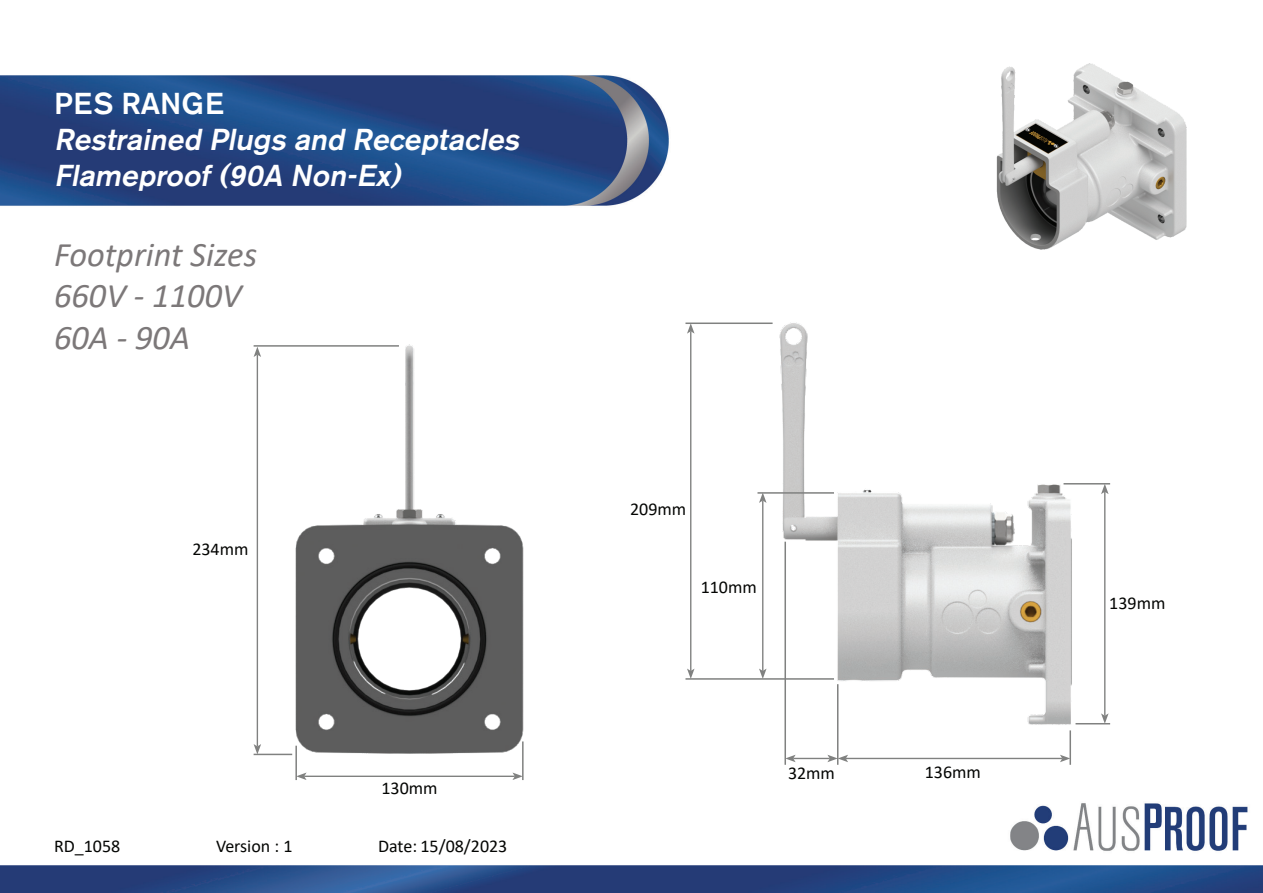
<style>
.page{position:relative;width:1263px;height:893px;background:#fff}
.page>*{position:absolute;margin:0;border:0;box-sizing:border-box;transform-origin:0 0}
.t1{font:italic 34.5px/41.4px "Calibri";color:#7c7879}
.t2{font:italic 500 30px/36px "Akzidenz Grotesk BE";color:#fff}
.t3{font:500 30px "Akzidenz Grotesk BE";letter-spacing:.01em;color:#fff}
.t4{font:18px "Calibri";color:#040503}
</style>
<div class="page">
<img style="left:0;top:75px;width:1263px;height:818px">
<img style="left:968px;top:63px;width:241px;height:197px">
<hr style="left:254px;top:345px;width:145px;height:2px;background:#808180">
<hr style="left:257px;top:355px;width:1px;height:391px;background:#808180">
<svg style="left:254px;top:744px;width:7px;height:10px"></svg>
<svg style="left:254px;top:347px;width:7px;height:10px"></svg>
<img style="left:292px;top:340px;width:234px;height:414px">
<hr style="left:254px;top:754px;width:38px;height:1px;background:#808180">
<img style="left:772px;top:314px;width:303px;height:418px">
<hr style="left:522px;top:741px;width:2px;height:39px;background:#808180">
<hr style="left:295px;top:746px;width:2px;height:34px;background:#808180">
<hr style="left:304px;top:776px;width:211px;height:1px;background:#808180">
<svg style="left:297px;top:772px;width:10px;height:8px"></svg>
<svg style="left:512px;top:772px;width:10px;height:8px"></svg>
<hr style="left:1069px;top:730px;width:2px;height:35px;background:#808180">
<hr style="left:837px;top:684px;width:1px;height:81px;background:#808180">
<hr style="left:784px;top:542px;width:2px;height:223px;background:#808180">
<hr style="left:1063px;top:483px;width:47px;height:2px;background:#808180">
<hr style="left:1075px;top:723px;width:35px;height:1px;background:#808180">
<hr style="left:757px;top:492px;width:77px;height:2px;background:#808180">
<hr style="left:685px;top:323px;width:88px;height:1px;background:#808180">
<hr style="left:685px;top:678px;width:149px;height:2px;background:#808180">
<hr style="left:793px;top:758px;width:37px;height:1px;background:#808180">
<svg style="left:786px;top:755px;width:10px;height:7px"></svg>
<hr style="left:846px;top:758px;width:216px;height:1px;background:#808180">
<svg style="left:827px;top:755px;width:21px;height:7px"></svg>
<svg style="left:1060px;top:755px;width:10px;height:7px"></svg>
<hr style="left:1104px;top:492px;width:1px;height:224px;background:#808180">
<svg style="left:1101px;top:484px;width:7px;height:10px"></svg>
<svg style="left:1101px;top:713px;width:7px;height:10px"></svg>
<hr style="left:762px;top:501px;width:1px;height:170px;background:#808180">
<svg style="left:759px;top:493px;width:7px;height:10px"></svg>
<svg style="left:759px;top:669px;width:7px;height:10px"></svg>
<hr style="left:690px;top:331px;width:1px;height:340px;background:#808180">
<svg style="left:687px;top:324px;width:7px;height:10px"></svg>
<svg style="left:687px;top:669px;width:7px;height:10px"></svg>
<h2 class="t3" style="left:54px;top:85px;width:172px">PES RANGE</h2>
<h2 class="t2" style="left:54px;top:121px;width:473px">Restrained Plugs and Receptacles<br>Flameproof(90A Non-Ex)</h2>
<h1 class="t1" style="left:54px;top:232px;width:205px">Footprint Sizes<br>660V - 1100V<br>60A - 90A</h1>
<p class="t4" style="left:192px;top:537px;width:58px">234mm</p>
<p class="t4" style="left:381px;top:775px;width:58px">130mm</p>
<p class="t4" style="left:54px;top:834px;width:68px">RD_1058</p>
<p class="t4" style="left:216px;top:834px;width:78px">Version : 1</p>
<p class="t4" style="left:378px;top:834px;width:131px">Date: 15/08/2023</p>
<p class="t4" style="left:630px;top:496px;width:58px">209mm</p>
<p class="t4" style="left:701px;top:574px;width:58px">110mm</p>
<p class="t4" style="left:788px;top:760px;width:49px">32mm</p>
<p class="t4" style="left:925px;top:760px;width:58px">136mm</p>
<p class="t4" style="left:1109px;top:591px;width:58px">139mm</p>
</div>
